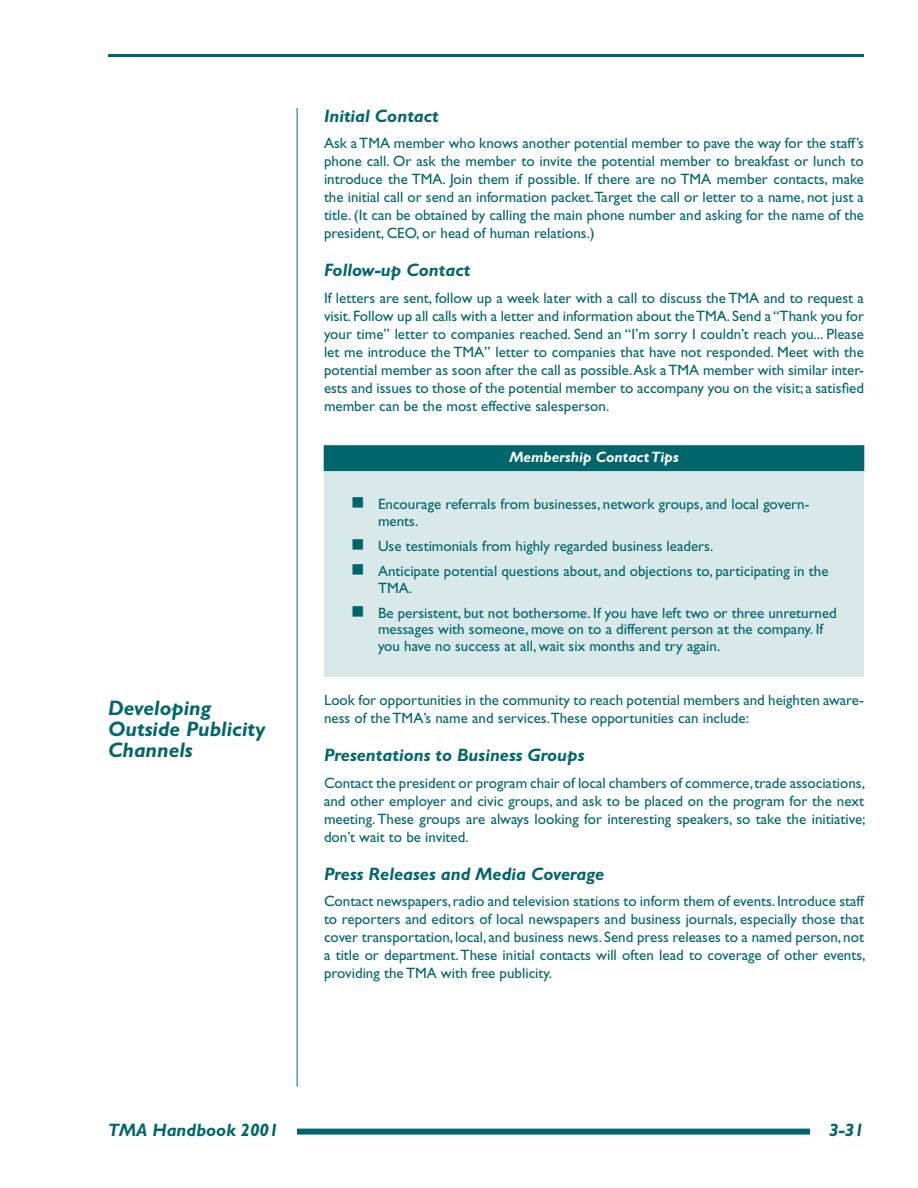
<style>
.page{position:relative;width:918px;height:1188px;background:#fff}
.page>*{position:absolute;margin:0;border:0;box-sizing:border-box;transform-origin:0 0}
.t1{font:italic 700 21px/21px "Gill Sans";color:#00666c}
.t2{font:italic 700 18px "Gill Sans";color:#00666c}
.t3{font:15px/18px "Gill Sans";color:#00666c;text-align:justify}
.t4{font:italic 700 15px "Gill Sans";color:#fff}
</style>
<div class="page">
<hr style="left:108px;top:54px;width:756px;height:3px;background:#00666c">
<div style="left:297px;top:1129px;width:513px;height:6px;background:#00666c"></div>
<hr style="left:297px;top:108px;width:1px;height:979px;background:#00666c">
<div style="left:324px;top:450px;width:540px;height:227px;background:#d9e8e9"></div>
<div style="left:324px;top:446px;width:540px;height:25px;background:#00666c"></div>
<p class="t2" style="left:324px;top:105px;width:116px">Initial Contact</p>
<p class="t3" style="left:324px;top:134px;width:542px">Ask a TMA member who knows another potential member to pave the way for the staff’s phone call. Or ask the member to invite the potential member to breakfast or lunch to introduce the TMA. Join them if possible. If there are no TMA member contacts, make the initial call or send an information packet.Target the call or letter to a name, not just a title. (It can be obtained by calling the main phone number and asking for the name of the president, CEO, or head of human relations.)</p>
<p class="t2" style="left:324px;top:260px;width:148px">Follow-up Contact</p>
<p class="t3" style="left:324px;top:289px;width:542px">If letters are sent, follow up a week later with a call to discuss the TMA and to request a visit. Follow up all calls with a letter and information about the TMA. Send a “Thank you for your time” letter to companies reached. Send an “I’m sorry I couldn’t reach you... Please let me introduce the TMA” letter to companies that have not responded. Meet with the potential member as soon after the call as possible.Ask a TMA member with similar inter&shy;ests and issues to those of the potential member to accompany you on the visit; a satisfied member can be the most effective salesperson.</p>
<h1 class="t1" style="left:108px;top:697px;width:159px">Developing<br>Outside Publicity<br>Channels</h1>
<p class="t4" style="left:509px;top:449px;width:171px">Membership Contact Tips</p>
<p class="t3" style="left:378px;top:496px;width:433px;line-height:16.5px;text-indent:-27px">■ Encourage referrals from businesses, network groups, and local govern&shy;ments.</p>
<p class="t3" style="left:351px;top:537px;width:364px">■ Use testimonials from highly regarded business leaders.</p>
<p class="t3" style="left:378px;top:563px;width:452px;line-height:16.5px;text-indent:-27px">■ Anticipate potential questions about, and objections to, participating in the<br>TMA.</p>
<p class="t3" style="left:378px;top:605px;width:460px;line-height:16.5px;text-align:left;text-indent:-27px">■ Be persistent, but not bothersome. If you have left two or three unreturned messages with someone, move on to a different person at the company. If you have no success at all, wait six months and try again.</p>
<p class="t3" style="left:324px;top:691px;width:541px">Look for opportunities in the community to reach potential members and heighten aware&shy;ness of the TMA’s name and services.These opportunities can include:</p>
<p class="t2" style="left:324px;top:744px;width:262px">Presentations to Business Groups</p>
<p class="t3" style="left:324px;top:774px;width:543px">Contact the president or program chair of local chambers of commerce, trade associations, and other employer and civic groups, and ask to be placed on the program for the next meeting. These groups are always looking for interesting speakers, so take the initiative; don’t wait to be invited.</p>
<p class="t2" style="left:324px;top:863px;width:282px">Press Releases and Media Coverage</p>
<p class="t3" style="left:324px;top:892px;width:543px">Contact newspapers, radio and television stations to inform them of events. Introduce staff to reporters and editors of local newspapers and business journals, especially those that cover transportation, local, and business news. Send press releases to a named person, not a title or department. These initial contacts will often lead to coverage of other events, providing the TMA with free publicity.</p>
<p class="t2" style="left:108px;top:1119px;width:172px">TMA Handbook 2001</p>
<p class="t2" style="left:829px;top:1119px;width:36px">3-31</p>
</div>
